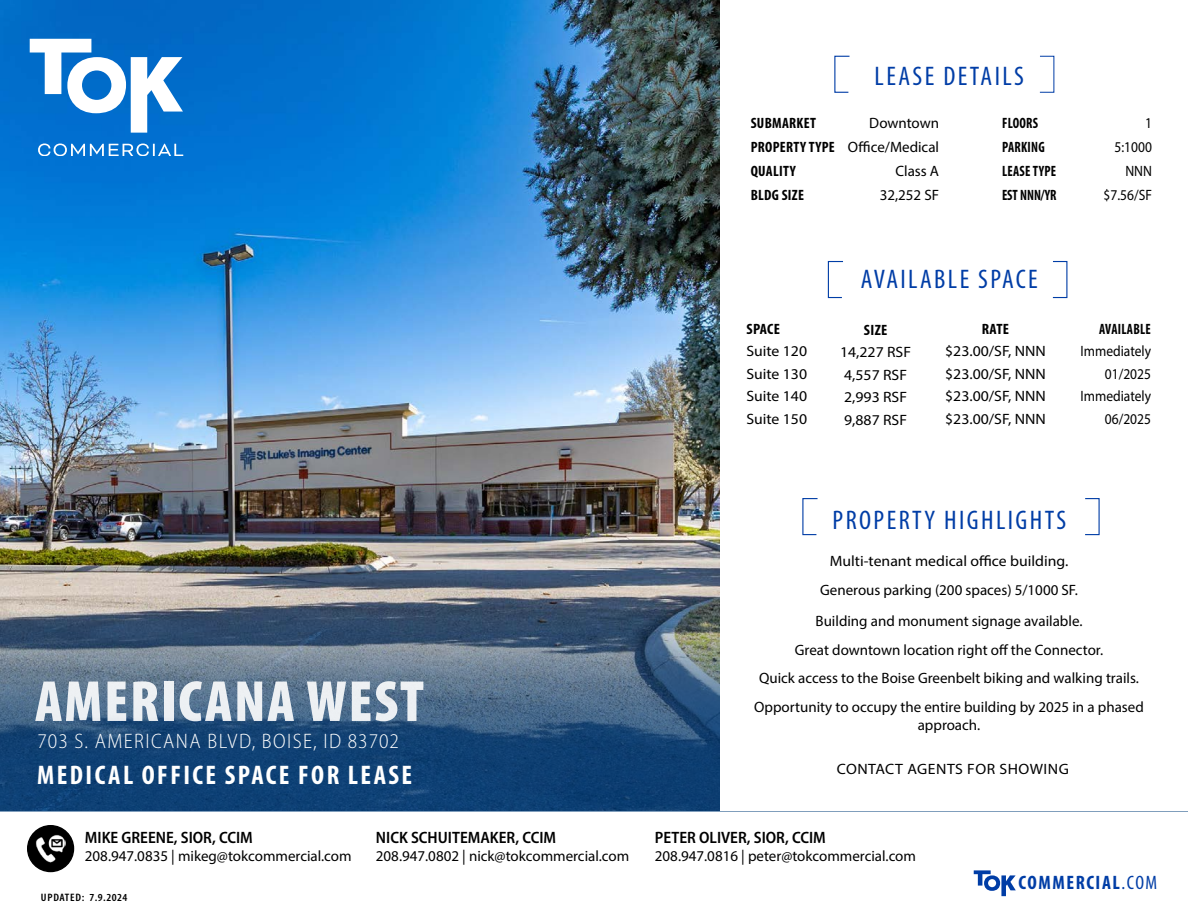
<style>
.page{position:relative;width:1188px;height:918px;background:#fff}
.page>*{position:absolute;margin:0;border:0;box-sizing:border-box;transform-origin:0 0}
.t1{font:900 condensed 58.5px "Myriad Pro";letter-spacing:.03em;color:#fff}
.t2{font:condensed 27px "Myriad Pro";letter-spacing:.09em;color:#003da6}
.t3{font:700 condensed 27px "Myriad Pro";letter-spacing:.09em;color:#fff}
.t4{font:300 semi-condensed 21px "Myriad Pro";letter-spacing:.07em;color:#fff}
.t5{font:700 condensed 19.5px "Myriad Pro";letter-spacing:.08em;color:#003da6}
.t6{font:600 semi-condensed 16.5px "Myriad Pro";color:#000}
.t7{font:15px/28.5px "Myriad Pro";color:#000;text-align:justify}
.t8{font:15px/22.5px "Myriad Pro";color:#000;text-align:justify;scale:1.05 1}
.t9{font:15px/22.5px "Myriad Pro";color:#000;text-align:right;scale:.9 1}
.t10{font:700 condensed 15px "Myriad Pro";letter-spacing:.02em;color:#000;scale:.9 1}
.t11{font:15px "Myriad Pro";letter-spacing:.03em;color:#000;scale:1.05 1}
.t12{font:700 condensed 15px "Myriad Pro";letter-spacing:.02em;color:#000}
.t13{font:700 condensed 15px "Myriad Pro";letter-spacing:.02em;color:#000;scale:1.05 1}
.t14{font:600 condensed 10.8px "Myriad Pro";letter-spacing:.04em;color:#000;scale:1.11 1}
.s1{font-weight:700;font-stretch:condensed}
.s2{font-weight:400}
</style>
<div class="page">
<svg style="left:974px;top:870px;width:42px;height:26px"></svg>
<img style="left:0;top:0;width:720px;height:610px">
<svg style="left:0;top:610px;width:720px;height:201px;background:#35587d"></svg>
<svg style="left:38px;top:144px;width:145px;height:12px"></svg>
<svg style="left:30px;top:39px;width:153px;height:94px"></svg>
<div style="left:28px;top:826px;width:46px;height:46px;background:#000;border-radius:50%"></div>
<img style="left:36px;top:835px;width:30px;height:28px">
<div style="left:27px;top:825px;width:47px;height:47px;border:1px solid #000;border-radius:50%"></div>
<svg style="left:834px;top:55px;width:16px;height:38px"></svg>
<svg style="left:827px;top:261px;width:16px;height:38px"></svg>
<svg style="left:802px;top:498px;width:16px;height:38px"></svg>
<hr style="left:0;top:811px;width:1188px;height:1px;background:#003d79">
<h2 class="t2" style="left:875px;top:60px;width:151px">LEASE DETAILS</h2>
<p class="t12" style="left:751px;top:114px;width:67px">SUBMARKET</p>
<p class="t7" style="left:751px;top:111px;width:190px;line-height:24px;text-indent:119px">Downtown <span class="s1">PROPERTY TYPE</span> Office/Medical <span class="s1">QUALITY</span></p>
<p class="t7" style="left:895px;top:157px;width:45px">Class A</p>
<p class="t12" style="left:751px;top:186px;width:55px">BLDG SIZE</p>
<p class="t7" style="left:880px;top:181px;width:61px">32,252 SF</p>
<p class="t10" style="left:1002px;top:114px;width:42px">FLOORS</p>
<p class="t9" style="left:1145px;top:112px;width:9px">1</p>
<p class="t10" style="left:1002px;top:138px;width:49px">PARKING</p>
<p class="t9" style="left:1115px;top:136px;width:43px">5:1000</p>
<p class="t10" style="left:1002px;top:162px;width:62px">LEASE TYPE</p>
<p class="t9" style="left:1125px;top:160px;width:31px">NNN</p>
<p class="t10" style="left:1002px;top:186px;width:62px">EST NNN/YR</p>
<p class="t9" style="left:1104px;top:184px;width:55px">$7.56/SF</p>
<p class="t13" style="left:747px;top:319px;width:33px">SPACE</p>
<p class="t8" style="left:746px;top:340px;width:59px">Suite 120<br>Suite 130<br>Suite 140<br>Suite 150</p>
<h2 class="t2" style="left:861px;top:263px;width:179px">AVAILABLE SPACE</h2>
<p class="t13" style="left:864px;top:320px;width:24px">SIZE</p>
<p class="t8" style="left:840px;top:341px;width:69px;text-align:left">14,227 RSF<br>4,557 RSF<br>2,993 RSF<br>9,887 RSF</p>
<p class="t13" style="left:982px;top:319px;width:27px">RATE</p>
<p class="t8" style="left:945px;top:340px;width:97px">$23.00/SF, NNN $23.00/SF, NNN $23.00/SF, NNN $23.00/SF, NNN</p>
<p class="t10" style="left:1099px;top:319px;width:59px">AVAILABLE</p>
<p class="t9" style="left:1081px;top:340px;width:80px">Immediately<br>01/2025<br>Immediately<br>06/2025</p>
<h1 class="t1" style="left:35px;top:664px;width:390px">AMERICANA WEST</h1>
<h3 class="t4" style="left:38px;top:729px;width:363px">703 S. AMERICANA BLVD, BOISE, ID 83702</h3>
<h2 class="t3" style="left:37px;top:758px;width:377px">MEDICAL OFFICE SPACE FOR LEASE</h2>
<p class="t6" style="left:85px;top:827px;width:169px">MIKE GREENE, SIOR, CCIM</p>
<p class="t7" style="left:85px;top:842px;width:268px">208.947.0835 | mikeg@tokcommercial.com</p>
<p class="t14" style="left:41px;top:890px;width:79px">Updated: 7.9.2024</p>
<p class="t6" style="left:376px;top:827px;width:182px">NICK SCHUITEMAKER, CCIM</p>
<p class="t7" style="left:376px;top:842px;width:255px">208.947.0802 | nick@tokcommercial.com</p>
<h2 class="t2" style="left:832px;top:504px;width:235px">PROPERTY HIGHLIGHTS</h2>
<p class="t8" style="left:820px;top:547px;width:247px;line-height:28.5px;text-align:center">Multi-tenant medical office building.<br>Generous parking (200 spaces) 5/1000 SF.</p>
<p class="t7" style="left:754px;top:607px;width:391px;text-align:center">Building and monument signage available.<br>Great downtown location right off the Connector.<br>Quick access to the Boise Greenbelt biking and walking trails.<br>Opportunity to occupy the entire building by 2025 in a phased</p>
<p class="t7" style="left:918px;top:710px;width:64px">approach.</p>
<p class="t11" style="left:837px;top:760px;width:222px">CONTACT AGENTS FOR SHOWING</p>
<p class="t6" style="left:655px;top:827px;width:172px">PETER OLIVER, SIOR, CCIM</p>
<p class="t7" style="left:655px;top:842px;width:263px">208.947.0816 | peter@tokcommercial.com</p>
<h3 class="t5" style="left:1018px;top:871px;width:140px">COMMERCIAL<span class="s2">.COM</span></h3>
</div>
